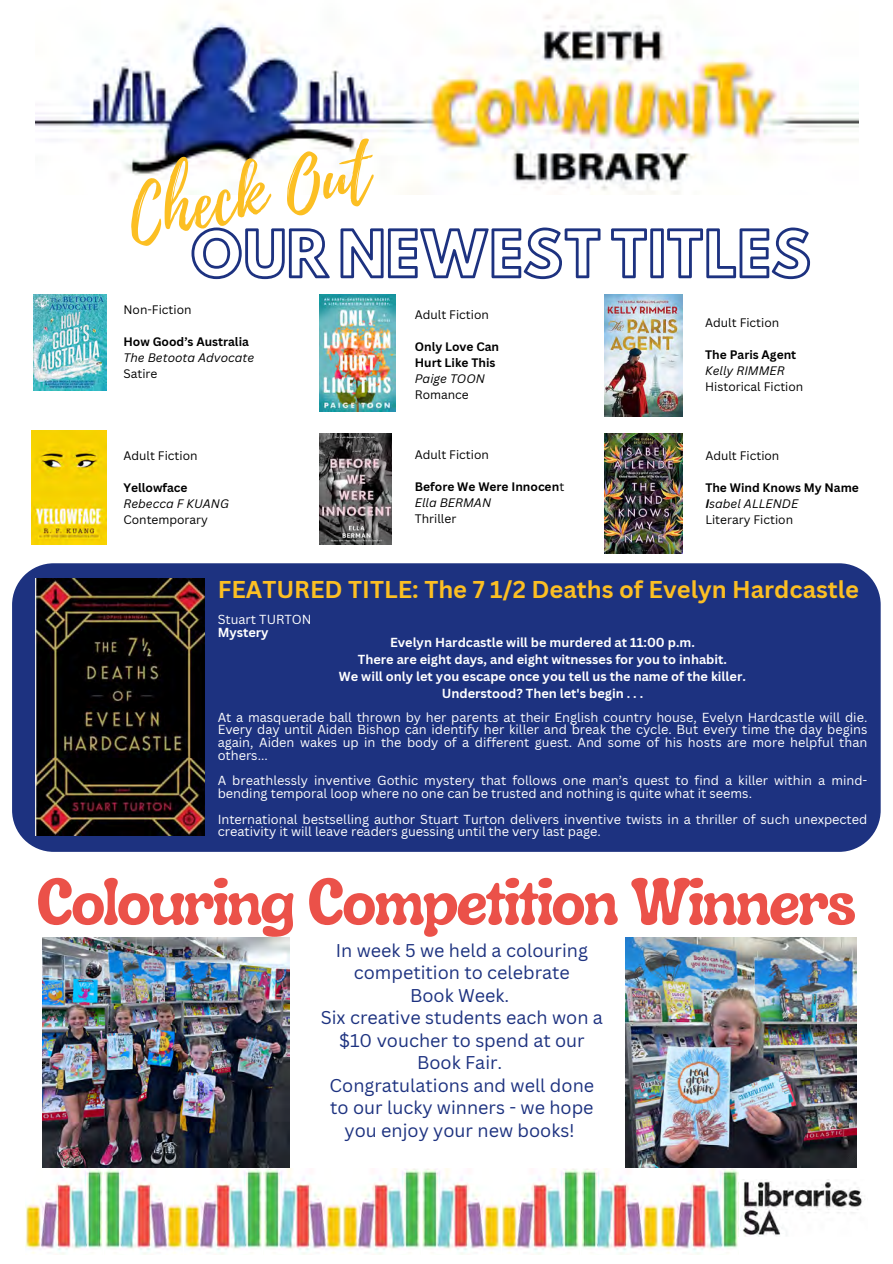
<style>
.page{position:relative;width:893px;height:1264px;background:#fff}
.page>*{position:absolute;margin:0;border:0;box-sizing:border-box;transform-origin:0 0}
.t1{font:69px "Playlist Script";color:#fcbf23}
.t2{font:700 66px "Luckybones";letter-spacing:-.04em;color:#eb5149}
.t3{font:57px "Hussar Ekologiczne 1";color:#1d3280}
.t4{font:700 23.7px "Canva Sans";color:#fcbf23}
.t5{font:18px/22.5px "Canva Sans";color:#1d3280;text-align:center}
.t6{font:12.75px/12.8px "Canva Sans";color:#fff}
.t7{font:700 12.75px "Canva Sans";color:#fff}
.t8{font:12px "Canva Sans";color:#000}
.t9{font:700 12px "Canva Sans";color:#000}
.t10{font:italic 12px "Canva Sans";color:#000}
.s1{font-weight:400}
.s2{font-weight:700}
</style>
<div class="page">
<img style="left:35px;top:5px;width:823px;height:189px">
<img style="left:31px;top:430px;width:75px;height:115px">
<div style="left:12px;top:563px;width:868px;height:288px;background:#1d3280"></div>
<img style="left:25px;top:1168px;width:78px;height:86px">
<img style="left:105px;top:1168px;width:77px;height:86px">
<img style="left:184px;top:1168px;width:78px;height:86px">
<img style="left:264px;top:1168px;width:77px;height:86px">
<img style="left:343px;top:1168px;width:77px;height:86px">
<img style="left:502px;top:1168px;width:77px;height:86px">
<img style="left:422px;top:1168px;width:78px;height:86px">
<img style="left:581px;top:1168px;width:157px;height:86px">
<img style="left:738px;top:1179px;width:124px;height:57px">
<img style="left:33px;top:295px;width:73px;height:95px">
<img style="left:319px;top:295px;width:76px;height:116px">
<img style="left:319px;top:433px;width:72px;height:111px">
<img style="left:604px;top:295px;width:79px;height:121px">
<img style="left:604px;top:433px;width:79px;height:120px">
<img style="left:35px;top:578px;width:169px;height:257px">
<img style="left:625px;top:937px;width:231px;height:230px">
<img style="left:43px;top:937px;width:246px;height:230px">
<p class="t1" style="left:119px;top:169px;width:246px;rotate:-11deg">Check Out</p>
<p class="t3" style="left:190px;top:231px;width:623px">OUR NEWEST TITLES</p>
<p class="t8" style="left:123px;top:302px;width:70px">Non-Fiction</p>
<p class="t9" style="left:123px;top:333px;width:127px">How Good’s Australia</p>
<p class="t10" style="left:123px;top:349px;width:132px">The Betoota Advocate</p>
<p class="t8" style="left:123px;top:365px;width:35px">Satire</p>
<p class="t8" style="left:123px;top:447px;width:76px">Adult Fiction</p>
<p class="t9" style="left:123px;top:479px;width:66px">Yellowface</p>
<p class="t10" style="left:123px;top:495px;width:107px">Rebecca F KUANG</p>
<p class="t8" style="left:123px;top:511px;width:86px">Contemporary</p>
<p class="t8" style="left:415px;top:306px;width:76px">Adult Fiction</p>
<p class="t9" style="left:415px;top:338px;width:86px">Only Love Can</p>
<p class="t9" style="left:415px;top:354px;width:82px">Hurt Like This</p>
<p class="t10" style="left:415px;top:370px;width:72px">Paige TOON</p>
<p class="t8" style="left:415px;top:386px;width:55px">Romance</p>
<p class="t8" style="left:415px;top:446px;width:76px">Adult Fiction</p>
<p class="t9" style="left:415px;top:478px;width:151px">Before We Were Innocen<span class="s1">t</span></p>
<p class="t10" style="left:415px;top:494px;width:78px">Ella BERMAN</p>
<p class="t8" style="left:415px;top:510px;width:43px">Thriller</p>
<p class="t8" style="left:705px;top:314px;width:76px">Adult Fiction</p>
<p class="t9" style="left:705px;top:346px;width:93px">The Paris Agent</p>
<p class="t10" style="left:705px;top:362px;width:81px">Kelly RIMMER</p>
<p class="t8" style="left:705px;top:378px;width:100px">Historical Fiction</p>
<p class="t8" style="left:705px;top:447px;width:76px">Adult Fiction</p>
<p class="t9" style="left:705px;top:479px;width:155px">The Wind Knows My Name</p>
<p class="t10" style="left:705px;top:495px;width:94px"><span class="s2">I</span>sabel ALLENDE</p>
<p class="t8" style="left:705px;top:511px;width:89px">Literary Fiction</p>
<p class="t4" style="left:218px;top:572px;width:642px">FEATURED TITLE: The 7 1/2 Deaths of Evelyn Hardcastle</p>
<p class="t6" style="left:218px;top:612px;width:95px">Stuart TURTON</p>
<p class="t7" style="left:218px;top:623px;width:52px">Mystery</p>
<p class="t7" style="left:390px;top:633px;width:306px">Evelyn Hardcastle will be murdered at 11:00 p.m.</p>
<p class="t7" style="left:358px;top:650px;width:370px">There are eight days, and eight witnesses for you to inhabit.</p>
<p class="t7" style="left:339px;top:667px;width:408px">We will only let you escape once you tell us the name of the killer.</p>
<p class="t7" style="left:442px;top:684px;width:203px">Understood? Then let's begin . . .</p>
<p class="t6" style="left:218px;top:710px;width:651px;text-align:justify">At a masquerade ball thrown by her parents at their English country house, Evelyn Hardcastle will die.<br>Every day until Aiden Bishop can identify her killer and break the cycle. But every time the day begins again, Aiden wakes up in the body of a different guest. And some of his hosts are more helpful than others...</p>
<p class="t6" style="left:218px;top:774px;width:651px">A breathlessly inventive Gothic mystery that follows one man’s quest to find a killer within a mind&shy;bending temporal loop where no one can be trusted and nothing is quite what it seems.</p>
<p class="t6" style="left:218px;top:812px;width:651px">International bestselling author Stuart Turton delivers inventive twists in a thriller of such unexpected creativity it will leave readers guessing until the very last page.</p>
<p class="t2" style="left:36px;top:858px;width:821px">Colouring Competition Winners</p>
<p class="t5" style="left:336px;top:938px;width:253px">In week 5 we held a colouring competition to celebrate</p>
<p class="t5" style="left:410px;top:983px;width:101px">Book Week.</p>
<p class="t5" style="left:321px;top:1006px;width:283px">Six creative students each won a $10 voucher to spend at our<br>Book Fair.</p>
<p class="t5" style="left:329px;top:1073px;width:266px">Congratulations and well done to our lucky winners - we hope you enjoy your new books!</p>
</div>
